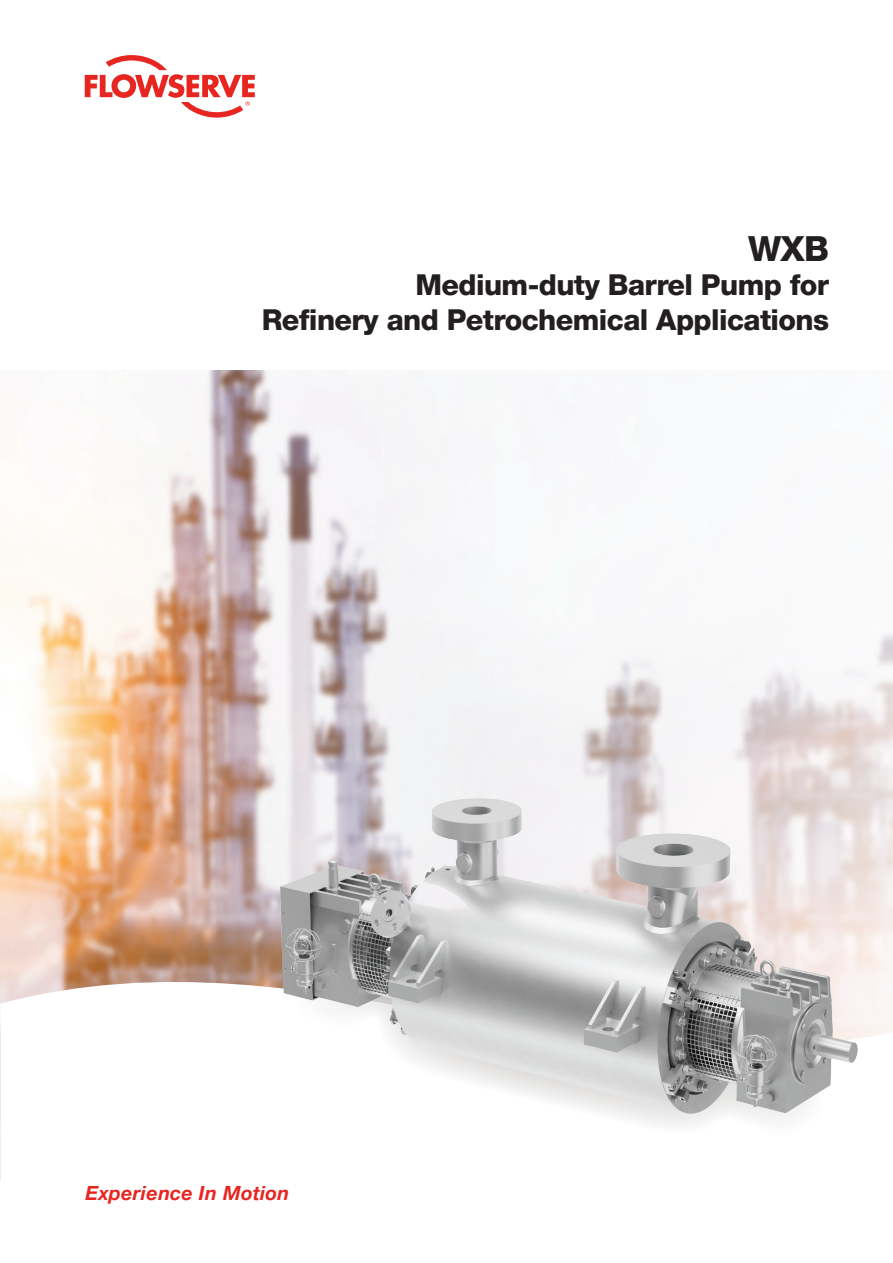
<style>
.page{position:relative;width:893px;height:1263px;background:#fff}
.page>*{position:absolute;margin:0;border:0;box-sizing:border-box;transform-origin:0 0}
.t1{font:800 34.5px "Helvetica Neue LT Pro";color:#231f20}
.t2{font:800 28.8px/34.5px "Helvetica Neue LT Pro";letter-spacing:-.02em;color:#231f20;text-align:right}
.t3{font:italic 700 19.5px "Helvetica Neue LT Pro";letter-spacing:.015em;color:#e72621}
</style>
<div class="page">
<img style="left:0;top:371px;width:893px;height:547px">
<svg style="left:85px;top:55px;width:170px;height:63px"></svg>
<svg style="left:0;top:918px;width:893px;height:262px"></svg>
<img style="left:271px;top:770px;width:595px;height:375px">
<p class="t1" style="left:748px;top:228px;width:83px">WXB</p>
<p class="t2" style="left:262px;top:268px;width:569px">Medium-duty Barrel Pump for<br>Refinery and Petrochemical Applications</p>
<p class="t3" style="left:86px;top:1181px;width:205px">Experience In Motion</p>
</div>
